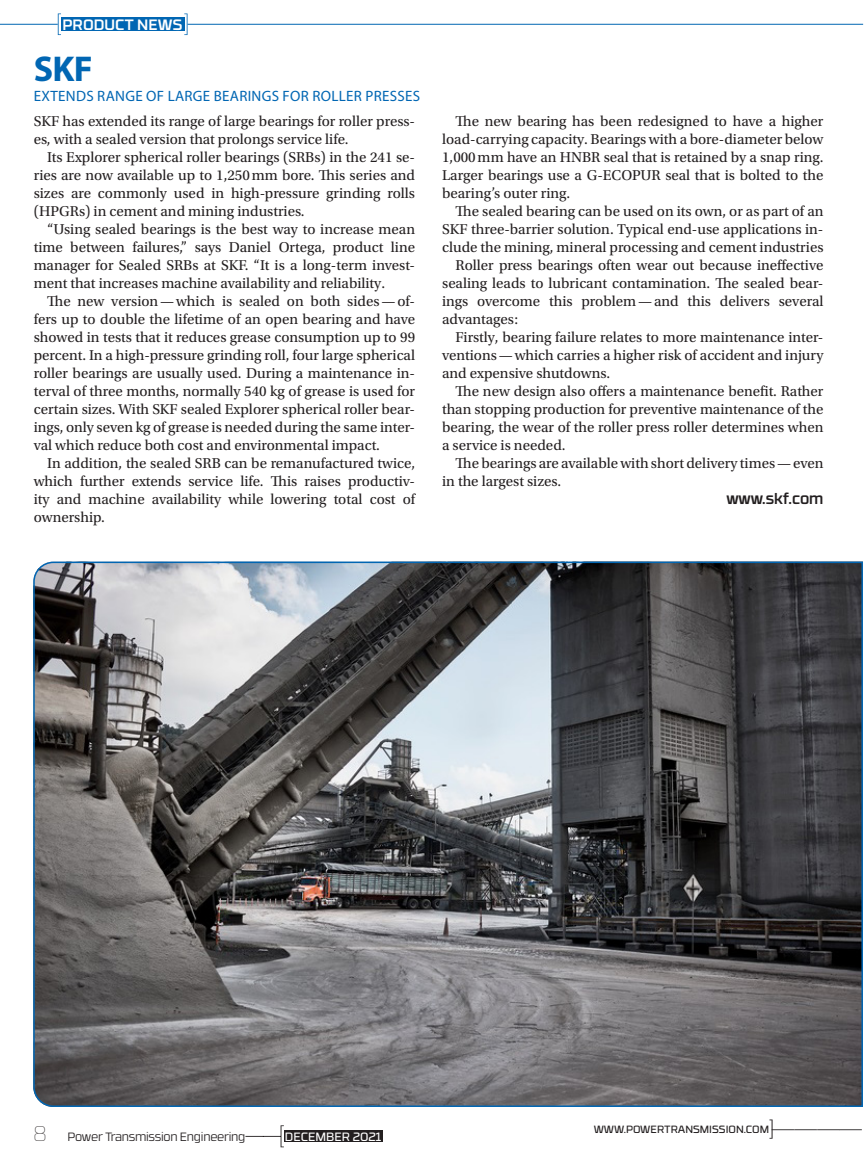
<style>
.page{position:relative;width:864px;height:1161px;background:#fff}
.page>*{position:absolute;margin:0;border:0;box-sizing:border-box;transform-origin:0 0}
.News_Product_Header{font:700 36px "Myriad Pro";color:#0166b3}
.t1{font:300 condensed 24px "Myriad Pro";color:#231f20}
.Body_Text{font:15px/18px "Utopia Std";color:#231f20;text-align:justify}
.Body_Text_after_Head{font:15px/18px "Utopia Std";color:#231f20}
.News_Sub-head{font:15px "Myriad Pro";letter-spacing:.02em;color:#0166b3}
.FMI_Wed_Site_Foot{font:500 15px "RB No 3.1";letter-spacing:-.005em;color:#231f20}
.t2{font:500 15px "RB No 3.1";color:#fff}
.t3{font:300 12px "RB No 3.1";letter-spacing:-.02em;color:#231f20}
.t4{font:12px "RB No 3.1";color:#fff}
.t5{font:10.5px "RB No 3.1";color:#231f20}
.s1{font-weight:100;font-size:21px}
</style>
<div class="page">
<svg style="left:33px;top:561px;width:830px;height:546px;background:#656567"></svg>
<svg style="left:245px;top:1125px;width:39px;height:22px"></svg>
<div style="left:284px;top:1131px;width:98px;height:11px;background:#231f20"></div>
<div style="left:61px;top:17px;width:123px;height:14px;background:#0166b3"></div>
<svg style="left:184px;top:14px;width:4px;height:21px"></svg>
<hr style="left:188px;top:24px;width:675px;height:1px;background:#0166b3">
<svg style="left:58px;top:14px;width:3px;height:21px"></svg>
<hr style="left:0;top:24px;width:58px;height:1px;background:#0166b3">
<p class="t2" style="left:62px;top:13px;width:122px">PRODUCT NEWS</p>
<p class="News_Product_Header" style="left:34px;top:49px;width:61px">SKF</p>
<p class="News_Sub-head" style="left:34px;top:88px;width:388px">EXTENDS RANGE OF LARGE BEARINGS FOR ROLLER PRESSES</p>
<p class="Body_Text_after_Head" style="left:34px;top:112px;width:383px">SKF has extended its range of large bearings for roller press&shy;es, with a sealed version that prolongs service life.</p>
<p class="Body_Text" style="left:34px;top:148px;width:383px;text-indent:14px">Its Explorer spherical roller bearings (SRBs) in the 241 se&shy;ries are now available up to 1,250mm bore. This series and sizes are commonly used in high-pressure grinding rolls (HPGRs) in cement and mining industries.</p>
<p class="Body_Text" style="left:34px;top:220px;width:383px;text-indent:14px">“Using sealed bearings is the best way to increase mean time between failures,” says Daniel Ortega, product line manager for Sealed SRBs at SKF. “It is a long-term invest&shy;ment that increases machine availability and reliability.</p>
<p class="Body_Text" style="left:34px;top:292px;width:383px;text-indent:14px">The new version—which is sealed on both sides—of&shy;fers up to double the lifetime of an open bearing and have showed in tests that it reduces grease consumption up to 99 percent. In a high-pressure grinding roll, four large spherical roller bearings are usually used. During a maintenance in&shy;terval of three months, normally 540 kg of grease is used for certain sizes. With SKF sealed Explorer spherical roller bear&shy;ings, only seven kg of grease is needed during the same inter&shy;val which reduce both cost and environmental impact.</p>
<p class="Body_Text" style="left:34px;top:454px;width:383px;text-indent:14px">In addition, the sealed SRB can be remanufactured twice, which further extends service life. This raises productiv&shy;ity and machine availability while lowering total cost of ownership.</p>
<p class="Body_Text" style="left:442px;top:112px;width:383px;text-indent:14px">The new bearing has been redesigned to have a higher load-carrying capacity. Bearings with a bore-diameter below 1,000mm have an HNBR seal that is retained by a snap ring.<br>Larger bearings use a G-ECOPUR seal that is bolted to the bearing’s outer ring.</p>
<p class="Body_Text" style="left:442px;top:202px;width:383px;text-indent:14px">The sealed bearing can be used on its own, or as part of an SKF three-barrier solution. Typical end-use applications in&shy;clude the mining, mineral processing and cement industries</p>
<p class="Body_Text" style="left:442px;top:256px;width:383px;text-indent:14px">Roller press bearings often wear out because ineffective sealing leads to lubricant contamination. The sealed bear&shy;ings overcome this problem—and this delivers several advantages:</p>
<p class="Body_Text" style="left:442px;top:328px;width:383px;text-indent:14px">Firstly, bearing failure relates to more maintenance inter&shy;ventions—which carries a higher risk of accident and injury and expensive shutdowns.</p>
<p class="Body_Text" style="left:442px;top:382px;width:383px;text-indent:14px">The new design also offers a maintenance benefit. Rather than stopping production for preventive maintenance of the bearing, the wear of the roller press roller determines when a service is needed.</p>
<p class="Body_Text" style="left:442px;top:454px;width:383px;text-indent:14px">The bearings are available with short delivery times—even in the largest sizes.</p>
<p class="FMI_Wed_Site_Foot" style="left:726px;top:487px;width:99px">www.skf.com</p>
<p class="t3" style="left:33px;top:1128px;width:213px"><span class="s1">8</span> Power Transmission Engineering</p>
<p class="t4" style="left:285px;top:1128px;width:98px">DECEMBER 2021</p>
<p class="t5" style="left:594px;top:1122px;width:177px">WWW.POWERTRANSMISSION.COM</p>
<h2 class="t1" style="left:769px;top:1116px;width:96px">]————</h2>
</div>
